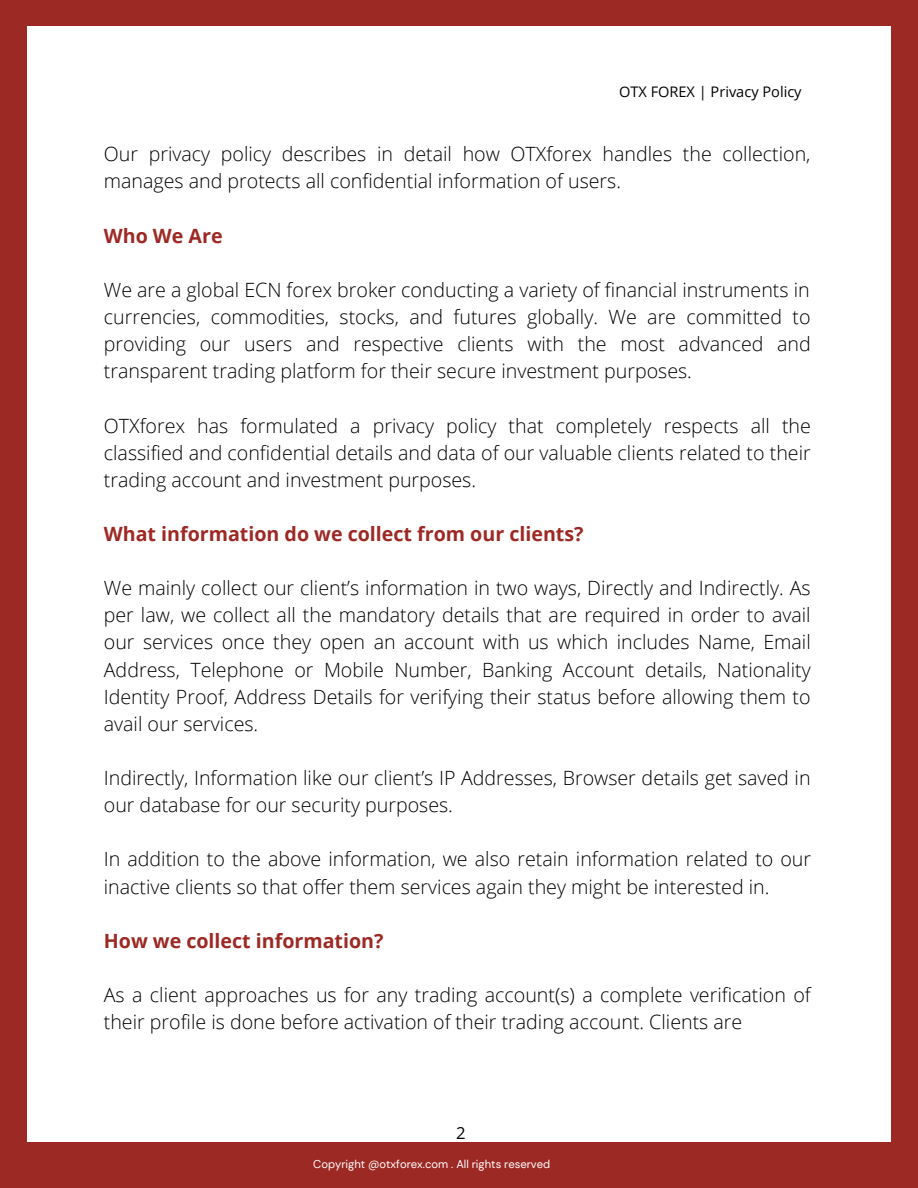
<style>
.page{position:relative;width:918px;height:1188px;background:#fff}
.page>*{position:absolute;margin:0;border:0;box-sizing:border-box;transform-origin:0 0}
.t1{font:300 19.65px/27.2px "Open Sans";color:#000}
.t2{font:700 19.65px "Open Sans";color:#9d2924}
.t3{font:16.65px "Open Sans";color:#000}
.t4{font:14.55px "Open Sans";color:#000}
.t5{font:11.25px "DM Sans";color:#fff}
</style>
<div class="page">
<div style="left:0;top:0;width:918px;height:1142px;background:#9d2924"></div>
<div style="left:27px;top:26px;width:863px;height:1118px;background:#fff"></div>
<div style="left:0;top:1142px;width:918px;height:46px;background:#9d2924"></div>
<p class="t4" style="left:619px;top:82px;width:184px">OTX FOREX | Privacy Policy</p>
<p class="t1" style="left:104px;top:140px;width:708px">Our privacy policy describes in detail how OTXforex handles the collection, manages and protects all confidential information of users.</p>
<p class="t2" style="left:104px;top:222px;width:120px">Who We Are</p>
<p class="t1" style="left:104px;top:276px;width:708px;text-align:justify">We are a global ECN forex broker conducting a variety of financial instruments in currencies, commodities, stocks, and futures globally. We are committed to providing our users and respective clients with the most advanced and transparent trading platform for their secure investment purposes.</p>
<p class="t1" style="left:104px;top:411px;width:709px;text-align:justify">OTXforex has formulated a privacy policy that completely respects all the classified and confidential details and data of our valuable clients related to their trading account and investment purposes.</p>
<p class="t2" style="left:104px;top:520px;width:481px">What information do we collect from our clients?</p>
<p class="t1" style="left:104px;top:574px;width:709px;text-align:justify">We mainly collect our client’s information in two ways, Directly and Indirectly. As per law, we collect all the mandatory details that are required in order to avail our services once they open an account with us which includes Name, Email Address, Telephone or Mobile Number, Banking Account details, Nationality Identity Proof, Address Details for verifying their status before allowing them to avail our services.</p>
<p class="t1" style="left:104px;top:764px;width:708px">Indirectly, Information like our client’s IP Addresses, Browser details get saved in our database for our security purposes.</p>
<p class="t1" style="left:104px;top:845px;width:709px">In addition to the above information, we also retain information related to our inactive clients so that offer them services again they might be interested in.</p>
<p class="t2" style="left:104px;top:927px;width:281px">How we collect information?</p>
<p class="t1" style="left:104px;top:981px;width:708px">As a client approaches us for any trading account(s) a complete verification of their profile is done before activation of their trading account. Clients are</p>
<p class="t3" style="left:456px;top:1121px;width:11px">2</p>
<p class="t5" style="left:313px;top:1157px;width:226px">Coighight 020 Otxfocom . All All rights res</p>
<p class="t5" style="left:544px;top:1157px;width:25px">rved</p>
<p class="t5" style="left:297px;top:1157px;width:255px">Copyrpyrt @2@otxforex.rex.com .rights reserved</p>
</div>
